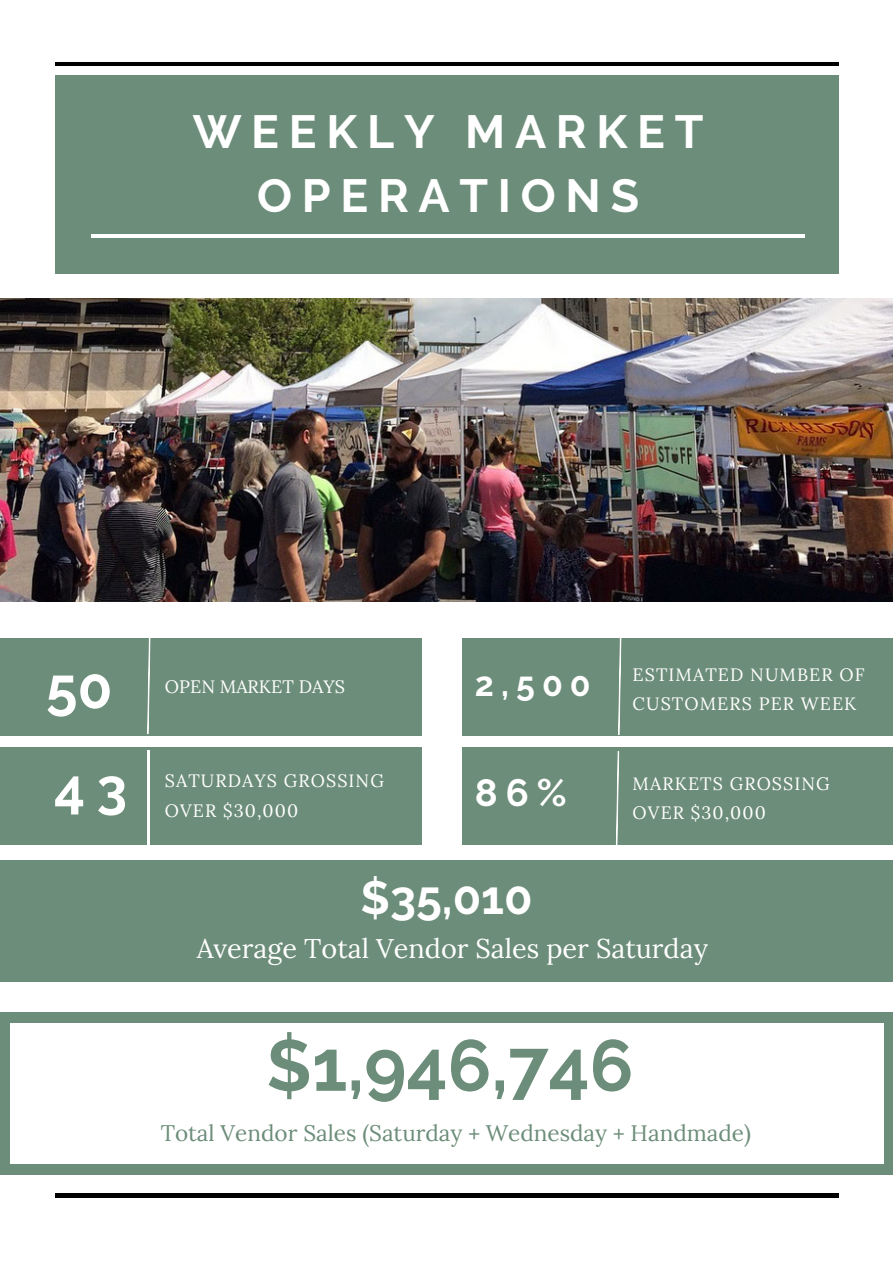
<style>
.page{position:relative;width:893px;height:1264px;background:#fff}
.page>*{position:absolute;margin:0;border:0;box-sizing:border-box;transform-origin:0 0}
.t1{font:700 72px "Raleway";color:#6c8d79}
.t2{font:700 57px "Raleway";color:#fff}
.t3{font:700 54.6px "Raleway";color:#fff}
.t4{font:700 46.5px "Raleway";color:#fff}
.t5{font:700 46.35px/64.2px "Raleway";letter-spacing:.21em;color:#fff;text-align:center}
.t6{font:700 38.1px "Raleway";color:#fff}
.t7{font:700 33.9px "Raleway";color:#fff}
.t8{font:27px "Lora";color:#fff}
.t9{font:22.5px "Lora";color:#6c8d79}
.t10{font:18px "Lora";color:#fff}
.t11{font:17.85px/29.2px "Lora";letter-spacing:.06em;color:#fff}
</style>
<div class="page">
<hr style="left:55px;top:62px;width:783px;height:4px;background:#000">
<div style="left:55px;top:76px;width:783px;height:198px;background:#6c8d79"></div>
<hr style="left:91px;top:234px;width:713px;height:4px;background:#fff">
<hr style="left:55px;top:1193px;width:783px;height:4px;background:#000">
<img style="left:0;top:298px;width:892px;height:304px">
<div style="left:0;top:859px;width:892px;height:122px;background:#6c8d79"></div>
<div style="left:0;top:638px;width:431px;height:98px;background:#6c8d79"></div>
<div style="left:461px;top:638px;width:431px;height:98px;background:#6c8d79"></div>
<svg style="left:618px;top:638px;width:3px;height:97px"></svg>
<div style="left:0;top:747px;width:431px;height:98px;background:#6c8d79"></div>
<svg style="left:147px;top:638px;width:4px;height:96px"></svg>
<hr style="left:148px;top:750px;width:2px;height:98px;background:#fff">
<div style="left:461px;top:747px;width:431px;height:98px;background:#6c8d79"></div>
<svg style="left:616px;top:751px;width:3px;height:94px"></svg>
<div style="left:422px;top:638px;width:39px;height:221px;background:#fff"></div>
<div style="left:0;top:1012px;width:892px;height:162px;background:#6c8d79"></div>
<div style="left:10px;top:1022px;width:873px;height:141px;background:#fff"></div>
<p class="t5" style="left:193px;top:99px;width:512px">WEEKLY MARKET<br>OPERATIONS</p>
<h4 class="t2" style="left:46px;top:654px;width:68px">50</h4>
<p class="t10" style="left:165px;top:674px;width:181px">OPEN MARKET DAYS</p>
<p class="t7" style="left:475px;top:663px;width:117px">2,500</p>
<p class="t11" style="left:632px;top:660px;width:233px">ESTIMATED NUMBER OF<br>CUSTOMERS PER WEEK</p>
<h5 class="t11" style="left:165px;top:766px;width:220px">SATURDAYS GROSSING<br>OVER $30,000</h5>
<h2 class="t3" style="left:54px;top:756px;width:75px">43</h2>
<p class="t6" style="left:475px;top:770px;width:93px">86%</p>
<p class="t11" style="left:632px;top:768px;width:199px">MARKETS GROSSING<br>OVER $30,000</p>
<p class="t4" style="left:360px;top:870px;width:174px">$35,010</p>
<h3 class="t8" style="left:197px;top:931px;width:512px">Average Total Vendor Sales per Saturday</h3>
<p class="t1" style="left:266px;top:1023px;width:369px">$1,946,746</p>
<p class="t9" style="left:161px;top:1118px;width:591px">Total Vendor Sales (Saturday + Wednesday + Handmade)</p>
</div>
